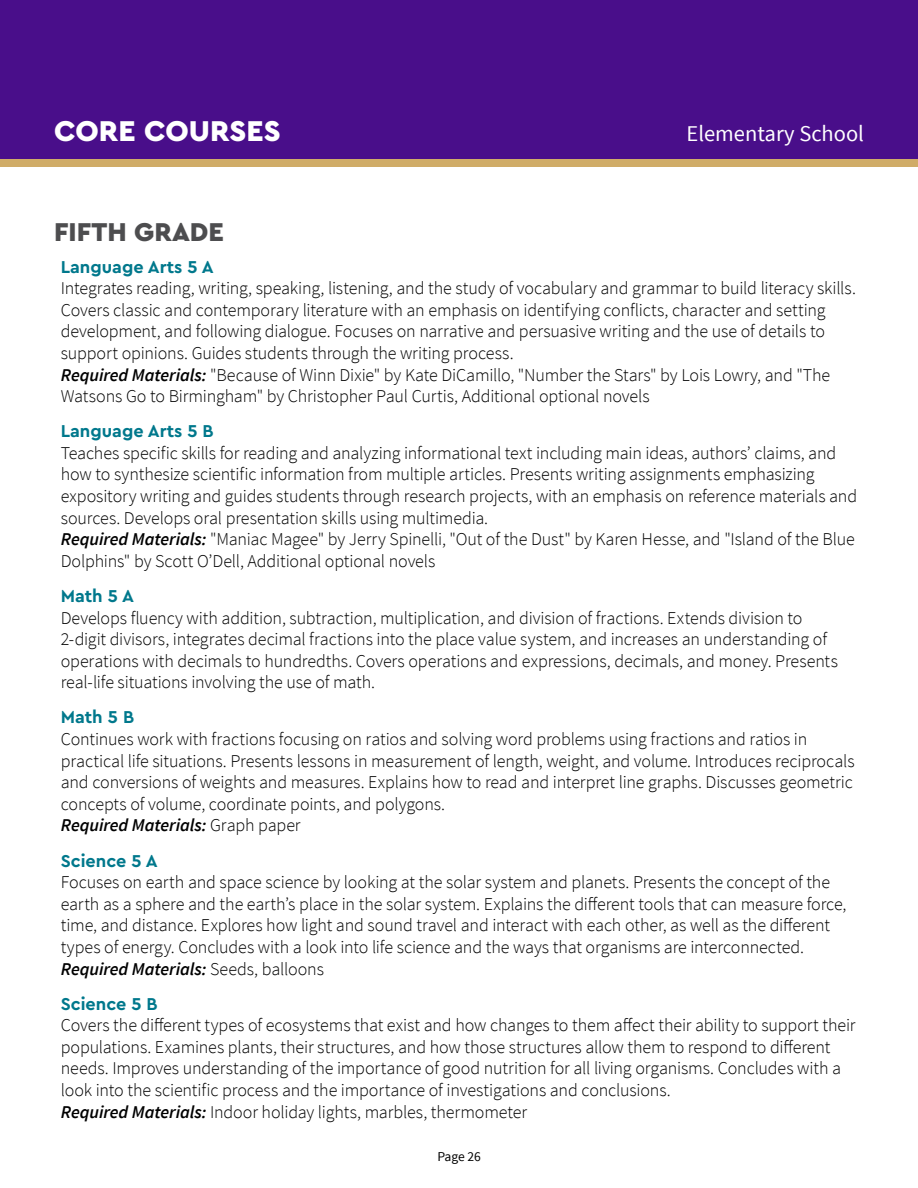
<style>
.page{position:relative;width:918px;height:1188px;background:#fff}
.page>*{position:absolute;margin:0;border:0;box-sizing:border-box;transform-origin:0 0}
.t1{font:900 30px "Cera Pro";color:#fff}
.t2{font:900 27px "Cera Pro";color:#4d4d4f}
.t3{font:22.5px "Source Sans Pro";color:#fff}
.t4{font:300 18px/21.6px "Source Sans Pro";letter-spacing:-.01em;color:#000}
.t5{font:700 18px "Cera Pro";color:#00788c}
.t6{font:13.5px "Source Sans Pro";letter-spacing:-.005em;color:#000}
.s1{font-weight:600;font-style:italic}
</style>
<div class="page">
<div style="left:0;top:0;width:918px;height:159px;background:#490e8a"></div>
<div style="left:0;top:159px;width:918px;height:8px;background:#d0ac68"></div>
<h1 class="t1" style="left:54px;top:111px;width:228px">CORE COURSES</h1>
<p class="t3" style="left:686px;top:120px;width:179px">Elementary School</p>
<h2 class="t2" style="left:54px;top:214px;width:171px">FIFTH GRADE</h2>
<p class="t5" style="left:61px;top:255px;width:154px">Language Arts 5 A</p>
<p class="t4" style="left:61px;top:277px;width:797px">Integrates reading, writing, speaking, listening, and the study of vocabulary and grammar to build literacy skills.<br>Covers classic and contemporary literature with an emphasis on identifying conflicts, character and setting development, and following dialogue. Focuses on narrative and persuasive writing and the use of details to support opinions. Guides students through the writing process.<br><span class="s1">Required Materials:</span> "Because of Winn Dixie" by Kate DiCamillo, "Number the Stars" by Lois Lowry, and "The Watsons Go to Birmingham" by Christopher Paul Curtis, Additional optional novels</p>
<p class="t5" style="left:61px;top:419px;width:155px">Language Arts 5 B</p>
<p class="t4" style="left:61px;top:442px;width:798px">Teaches specific skills for reading and analyzing informational text including main ideas, authors’ claims, and how to synthesize scientific information from multiple articles. Presents writing assignments emphasizing expository writing and guides students through research projects, with an emphasis on reference materials and sources. Develops oral presentation skills using multimedia.<br><span class="s1">Required Materials:</span> "Maniac Magee" by Jerry Spinelli, "Out of the Dust" by Karen Hesse, and "Island of the Blue Dolphins" by Scott O’Dell, Additional optional novels</p>
<p class="t5" style="left:61px;top:584px;width:75px">Math 5 A</p>
<p class="t4" style="left:61px;top:607px;width:779px">Develops fluency with addition, subtraction, multiplication, and division of fractions. Extends division to 2-digit divisors, integrates decimal fractions into the place value system, and increases an understanding of operations with decimals to hundredths. Covers operations and expressions, decimals, and money. Presents real-life situations involving the use of math.</p>
<p class="t5" style="left:61px;top:705px;width:75px">Math 5 B</p>
<p class="t4" style="left:61px;top:728px;width:795px">Continues work with fractions focusing on ratios and solving word problems using fractions and ratios in practical life situations. Presents lessons in measurement of length, weight, and volume. Introduces reciprocals and conversions of weights and measures. Explains how to read and interpret line graphs. Discusses geometric concepts of volume, coordinate points, and polygons.<br><span class="s1">Required Materials:</span> Graph paper</p>
<p class="t5" style="left:61px;top:849px;width:98px">Science 5 A</p>
<p class="t4" style="left:61px;top:871px;width:787px">Focuses on earth and space science by looking at the solar system and planets. Presents the concept of the earth as a sphere and the earth’s place in the solar system. Explains the different tools that can measure force, time, and distance. Explores how light and sound travel and interact with each other, as well as the different types of energy. Concludes with a look into life science and the ways that organisms are interconnected.<br><span class="s1">Required Materials:</span> Seeds, balloons</p>
<p class="t5" style="left:61px;top:992px;width:99px">Science 5 B</p>
<p class="t4" style="left:61px;top:1015px;width:796px">Covers the different types of ecosystems that exist and how changes to them affect their ability to support their populations. Examines plants, their structures, and how those structures allow them to respond to different needs. Improves understanding of the importance of good nutrition for all living organisms. Concludes with a look into the scientific process and the importance of investigations and conclusions.<br><span class="s1">Required Materials:</span> Indoor holiday lights, marbles, thermometer</p>
<p class="t6" style="left:437px;top:1148px;width:45px">Page 26</p>
</div>
